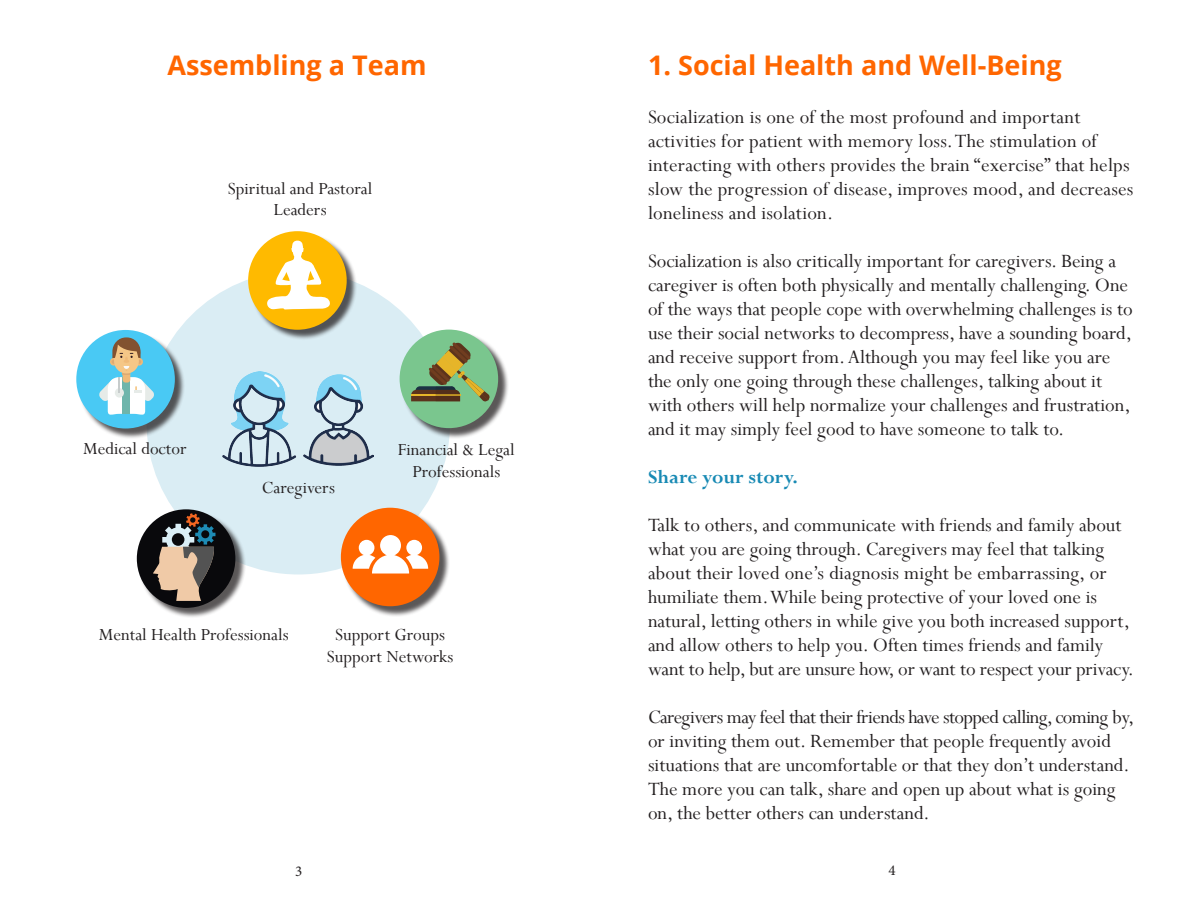
<style>
.page{position:relative;width:1188px;height:918px;background:#fff}
.page>*{position:absolute;margin:0;border:0;box-sizing:border-box;transform-origin:0 0}
.t1{font:700 27px "Open Sans";color:#f60}
.t2{font:21px/24px "Perpetua";color:#231f20}
.t3{font:700 21px "Perpetua";color:#188ab4}
.t4{font:18.9px/21.6px "Perpetua";color:#231f20;text-align:center}
.t5{font:15px "Minion Pro";color:#231f20}
</style>
<div class="page">
<div style="left:147px;top:271px;width:303px;height:303px;background:#daedf4;border-radius:50%"></div>
<div style="left:78px;top:332px;width:108px;height:107px;background:#231f20;opacity:.75"></div>
<div style="left:76px;top:330px;width:99px;height:99px;background:#49c9f4;border-radius:50%"></div>
<svg style="left:99px;top:337px;width:55px;height:78px"></svg>
<div style="left:401px;top:331px;width:108px;height:108px;background:#231f20;opacity:.75"></div>
<div style="left:400px;top:330px;width:98px;height:98px;background:#7ac68e;border-radius:50%"></div>
<svg style="left:411px;top:342px;width:80px;height:60px"></svg>
<div style="left:343px;top:510px;width:107px;height:107px;background:#231f20;opacity:.75"></div>
<div style="left:341px;top:508px;width:98px;height:98px;background:#f60;border-radius:50%"></div>
<svg style="left:353px;top:535px;width:75px;height:39px"></svg>
<div style="left:250px;top:233px;width:107px;height:107px;background:#231f20;opacity:.75"></div>
<div style="left:248px;top:231px;width:99px;height:99px;background:#ffba00;border-radius:50%"></div>
<svg style="left:266px;top:241px;width:65px;height:69px"></svg>
<div style="left:139px;top:511px;width:107px;height:108px;background:#231f20;opacity:.75"></div>
<div style="left:137px;top:509px;width:98px;height:99px;background:#09090c;border-radius:50%"></div>
<svg style="left:153px;top:513px;width:62px;height:88px"></svg>
<img style="left:222px;top:371px;width:151px;height:95px">
<p class="t1" style="left:167px;top:46px;width:261px">Assembling a Team</p>
<p class="t4" style="left:228px;top:177px;width:146px">Spiritual and Pastoral<br>Leaders</p>
<p class="t4" style="left:83px;top:438px;width:105px">Medical doctor</p>
<p class="t4" style="left:398px;top:438px;width:118px;line-height:22.6px">Financial &amp; Legal<br>Professionals</p>
<p class="t4" style="left:262px;top:477px;width:75px">Caregivers</p>
<p class="t4" style="left:99px;top:624px;width:191px">Mental Health Professionals</p>
<p class="t4" style="left:327px;top:624px;width:128px">Support Groups<br>Support Networks</p>
<p class="t1" style="left:648px;top:46px;width:415px">1. Social Health and Well-Being</p>
<p class="t2" style="left:648px;top:104px;width:487px">Socialization is one of the most profound and important activities for patient with memory loss. The stimulation of interacting with others provides the brain “exercise” that helps slow the progression of disease, improves mood, and decreases loneliness and isolation.</p>
<p class="t2" style="left:648px;top:248px;width:486px">Socialization is also critically important for caregivers. Being a caregiver is often both physically and mentally challenging. One of the ways that people cope with overwhelming challenges is to use their social networks to decompress, have a sounding board, and receive support from. Although you may feel like you are the only one going through these challenges, talking about it with others will help normalize your challenges and frustration, and it may simply feel good to have someone to talk to.</p>
<p class="t3" style="left:648px;top:463px;width:151px">Share your story.</p>
<p class="t2" style="left:648px;top:512px;width:487px">Talk to others, and communicate with friends and family about what you are going through. Caregivers may feel that talking about their loved one’s diagnosis might be embarrassing, or humiliate them. While being protective of your loved one is natural, letting others in while give you both increased support, and allow others to help you. Often times friends and family want to help, but are unsure how, or want to respect your privacy.</p>
<p class="t2" style="left:648px;top:704px;width:488px">Caregivers may feel that their friends have stopped calling, coming by, or inviting them out. Remember that people frequently avoid situations that are uncomfortable or that they don’t understand.<br>The more you can talk, share and open up about what is going on, the better others can understand.</p>
<p class="t5" style="left:295px;top:862px;width:9px">3</p>
<p class="t5" style="left:889px;top:860px;width:9px">4</p>
</div>
